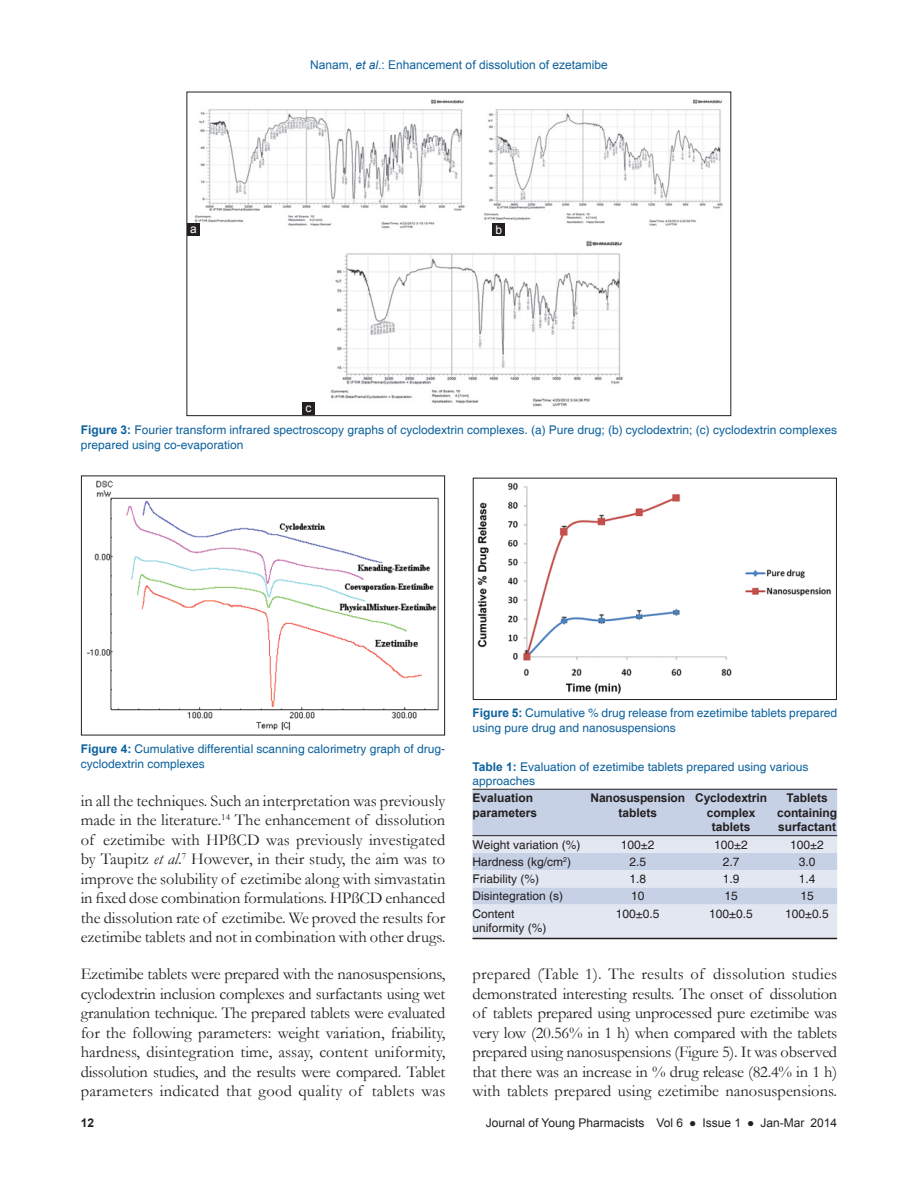
<style>
.page{position:relative;width:918px;height:1188px;background:#fff}
.page>*{position:absolute;margin:0;border:0;box-sizing:border-box;transform-origin:0 0}
.t1{font:16.5px/19.5px "Garamond";color:#231f20;text-align:justify}
.t2{font:12px/15px "Helvetica";color:#0c619d}
.t3{font:12px/14.4px "Helvetica";color:#231f20}
.t4{font:700 12px/14.4px "Arial";color:#231f20;text-align:center}
.t5{font:12px "Arial";color:#231f20}
.t6{font:12px "Arial";color:#0c619d}
.t7{font:12px "Arial";color:#fff}
.s1{font-style:italic}
.s2{font-family:"Arial";font-weight:700}
</style>
<div class="page">
<img style="left:86px;top:480px;width:353px;height:251px">
<div style="left:81px;top:476px;width:364px;height:259px;border:1px solid #231f20"></div>
<svg style="left:472px;top:790px;width:365px;height:148px"></svg>
<hr style="left:472px;top:938px;width:305px;height:1px;background:#231f20">
<hr style="left:777px;top:938px;width:60px;height:1px;background:#231f20">
<hr style="left:472px;top:835px;width:365px;height:1px;background:#231f20">
<hr style="left:472px;top:789px;width:305px;height:1px;background:#231f20">
<hr style="left:777px;top:789px;width:60px;height:1px;background:#231f20">
<img style="left:477px;top:482px;width:354px;height:213px">
<div style="left:473px;top:478px;width:364px;height:222px;border:1px solid #231f20"></div>
<img style="left:194px;top:99px;width:529px;height:308px">
<div style="left:302px;top:402px;width:13px;height:13px;background:#231f20"></div>
<div style="left:492px;top:223px;width:13px;height:13px;background:#231f20"></div>
<div style="left:187px;top:223px;width:13px;height:13px;background:#231f20"></div>
<p class="t6" style="left:310px;top:58px;width:299px">Nanam, <span class="s1">et al</span>.: Enhancement of dissolution of ezetamibe</p>
<p class="t7" style="left:190px;top:222px;width:8px">a</p>
<p class="t7" style="left:495px;top:223px;width:8px">b</p>
<p class="t7" style="left:306px;top:401px;width:7px">c</p>
<p class="t2" style="left:81px;top:422px;width:758px"><span class="s2">Figure 3:</span> Fourier transform infrared spectroscopy graphs of cyclodextrin complexes. (a) Pure drug; (b) cyclodextrin; (c) cyclodextrin complexes prepared using co-evaporation</p>
<p class="t2" style="left:472px;top:706px;width:366px"><span class="s2">Figure 5:</span> Cumulative % drug release from ezetimibe tablets prepared using pure drug and nanosuspensions</p>
<p class="t2" style="left:81px;top:741px;width:366px"><span class="s2">Figure 4:</span> Cumulative differential scanning calorimetry graph of drug&shy;cyclodextrin complexes</p>
<p class="t2" style="left:472px;top:759px;width:337px;line-height:14.4px"><span class="s2">Table 1:</span> Evaluation of ezetimibe tablets prepared using various approaches</p>
<p class="t4" style="left:472px;top:791px;width:66px;text-align:left">Evaluation parameters</p>
<p class="t4" style="left:591px;top:791px;width:96px">Nanosuspension tablets</p>
<p class="t4" style="left:695px;top:791px;width:73px">Cyclodextrin complex tablets</p>
<p class="t4" style="left:777px;top:791px;width:62px">Tablets containing surfactant</p>
<p class="t3" style="left:472px;top:837px;width:109px">Weight variation (%)</p>
<p class="t3" style="left:621px;top:837px;width:35px">100±2</p>
<p class="t3" style="left:714px;top:837px;width:35px">100±2</p>
<p class="t3" style="left:790px;top:837px;width:35px">100±2</p>
<p class="t3" style="left:472px;top:854px;width:100px">Hardness (kg/cm<sup>2</sup>)</p>
<p class="t3" style="left:629px;top:854px;width:18px">2.5</p>
<p class="t3" style="left:723px;top:854px;width:18px">2.7</p>
<p class="t3" style="left:799px;top:854px;width:18px">3.0</p>
<p class="t3" style="left:472px;top:872px;width:68px">Friability (%)</p>
<p class="t3" style="left:629px;top:872px;width:18px">1.8</p>
<p class="t3" style="left:723px;top:872px;width:18px">1.9</p>
<p class="t3" style="left:799px;top:872px;width:18px">1.4</p>
<p class="t3" style="left:472px;top:889px;width:92px">Disintegration (s)</p>
<p class="t3" style="left:631px;top:889px;width:15px">10</p>
<p class="t3" style="left:724px;top:889px;width:15px">15</p>
<p class="t3" style="left:800px;top:889px;width:15px">15</p>
<p class="t3" style="left:472px;top:906px;width:76px">Content uniformity (%)</p>
<p class="t3" style="left:616px;top:906px;width:45px">100±0.5</p>
<p class="t3" style="left:709px;top:906px;width:45px">100±0.5</p>
<p class="t3" style="left:785px;top:906px;width:45px">100±0.5</p>
<p class="t1" style="left:81px;top:791px;width:366px">in all the techniques. Such an interpretation was previously made in the literature.<sup>14</sup> The enhancement of dissolution of ezetimibe with HPßCD was previously investigated by Taupitz <span class="s1">et al</span>.<sup>7</sup> However, in their study, the aim was to improve the solubility of ezetimibe along with simvastatin in fixed dose combination formulations. HPßCD enhanced the dissolution rate of ezetimibe. We proved the results for ezetimibe tablets and not in combination with other drugs.</p>
<p class="t1" style="left:81px;top:964px;width:366px">Ezetimibe tablets were prepared with the nanosuspensions, cyclodextrin inclusion complexes and surfactants using wet granulation technique. The prepared tablets were evaluated for the following parameters: weight variation, friability, hardness, disintegration time, assay, content uniformity, dissolution studies, and the results were compared. Tablet parameters indicated that good quality of tablets was</p>
<p class="t1" style="left:473px;top:964px;width:366px">prepared (Table 1). The results of dissolution studies demonstrated interesting results. The onset of dissolution of tablets prepared using unprocessed pure ezetimibe was very low (20.56% in 1 h) when compared with the tablets prepared using nanosuspensions (Figure 5). It was observed that there was an increase in % drug release (82.4% in 1 h) with tablets prepared using ezetimibe nanosuspensions.</p>
<p class="t4" style="left:81px;top:1116px;width:15px">12</p>
<p class="t5" style="left:486px;top:1117px;width:353px">Journal of Young Pharmacists Vol 6 ● Issue 1 ● Jan-Mar 2014</p>
</div>
